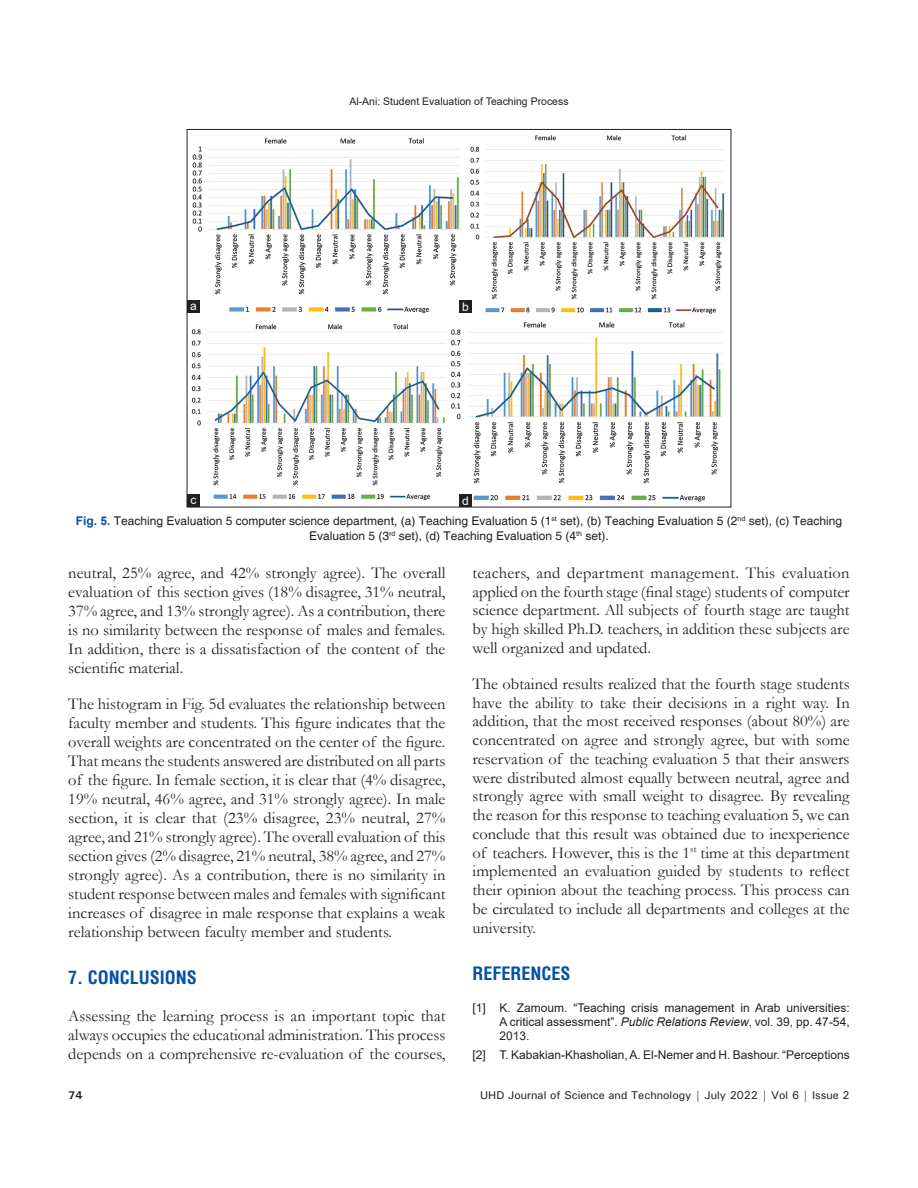
<style>
.page{position:relative;width:918px;height:1188px;background:#fff}
.page>*{position:absolute;margin:0;border:0;box-sizing:border-box;transform-origin:0 0}
.t1{font:700 condensed 18px "Helvetica";color:#0551a4}
.TX{font:16.5px/19px "Garamond";color:#231f20;text-align:justify}
.REF{font:12px/14.4px "Arial";color:#231f20;text-align:justify}
.FGC{font:12px/15px "Helvetica";color:#231f20;text-align:center}
.LABEL{font:12px "Arial";color:#fff}
.t2{font:500 11.25px "Univers";color:#231f20}
.t3{font:700 11.25px "Univers";color:#231f20}
.t4{font:10.5px "Arial";color:#231f20}
.s1{font-weight:700;color:#0551a4}
.s2{font-style:italic}
</style>
<div class="page">
<img style="left:191px;top:135px;width:535px;height:367px">
<div style="left:459px;top:494px;width:13px;height:13px;background:#231f20"></div>
<div style="left:187px;top:494px;width:13px;height:13px;background:#231f20"></div>
<div style="left:459px;top:300px;width:13px;height:13px;background:#231f20"></div>
<div style="left:187px;top:300px;width:13px;height:13px;background:#231f20"></div>
<p class="t4" style="left:349px;top:94px;width:221px">Al-Ani: Student Evaluation of Teaching Process</p>
<p class="LABEL" style="left:190px;top:297px;width:8px">a</p>
<p class="LABEL" style="left:462px;top:299px;width:8px">b</p>
<p class="LABEL" style="left:191px;top:491px;width:7px">c</p>
<p class="LABEL" style="left:462px;top:493px;width:8px">d</p>
<p class="FGC" style="left:76px;top:514px;width:768px"><span class="s1">Fig. 5.</span> Teaching Evaluation 5 computer science department, (a) Teaching Evaluation 5 (1<sup>st</sup> set), (b) Teaching Evaluation 5 (2<sup>nd</sup> set), (c) Teaching<br>Evaluation 5 (3<sup>rd</sup> set), (d) Teaching Evaluation 5 (4<sup>th</sup> set).</p>
<p class="TX" style="left:68px;top:563px;width:379px">neutral, 25% agree, and 42% strongly agree). The overall evaluation of this section gives (18% disagree, 31% neutral, 37% agree, and 13% strongly agree). As a contribution, there is no similarity between the response of males and females.<br>In addition, there is a dissatisfaction of the content of the scientific material.</p>
<p class="TX" style="left:68px;top:694px;width:379px">The histogram in Fig. 5d evaluates the relationship between faculty member and students. This figure indicates that the overall weights are concentrated on the center of the figure.<br>That means the students answered are distributed on all parts of the figure. In female section, it is clear that (4% disagree, 19% neutral, 46% agree, and 31% strongly agree). In male section, it is clear that (23% disagree, 23% neutral, 27% agree, and 21% strongly agree). The overall evaluation of this section gives (2% disagree, 21% neutral, 38% agree, and 27% strongly agree). As a contribution, there is no similarity in student response between males and females with significant increases of disagree in male response that explains a weak relationship between faculty member and students.</p>
<h1 class="t1" style="left:68px;top:966px;width:130px">7. CONCLUSIONS</h1>
<p class="TX" style="left:68px;top:1006px;width:379px">Assessing the learning process is an important topic that always occupies the educational administration. This process depends on a comprehensive re-evaluation of the courses,</p>
<p class="TX" style="left:472px;top:563px;width:379px">teachers, and department management. This evaluation applied on the fourth stage (final stage) students of computer science department. All subjects of fourth stage are taught by high skilled Ph.D. teachers, in addition these subjects are well organized and updated.</p>
<p class="TX" style="left:472px;top:674px;width:379px">The obtained results realized that the fourth stage students have the ability to take their decisions in a right way. In addition, that the most received responses (about 80%) are concentrated on agree and strongly agree, but with some reservation of the teaching evaluation 5 that their answers were distributed almost equally between neutral, agree and strongly agree with small weight to disagree. By revealing the reason for this response to teaching evaluation 5, we can conclude that this result was obtained due to inexperience of teachers. However, this is the 1<sup>st</sup> time at this department implemented an evaluation guided by students to reflect their opinion about the teaching process. This process can be circulated to include all departments and colleges at the university.</p>
<h1 class="t1" style="left:472px;top:961px;width:100px">REFERENCES</h1>
<p class="REF" style="left:499px;top:1000px;width:352px;text-indent:-27px">[1] K. Zamoum. “Teaching crisis management in Arab universities:<br>A critical assessment”. <span class="s2">Public Relations Review</span>, vol. 39, pp. 47-54, 2013.</p>
<p class="REF" style="left:472px;top:1047px;width:379px">[2] T. Kabakian-Khasholian, A. El-Nemer and H. Bashour. “Perceptions</p>
<p class="t3" style="left:68px;top:1088px;width:16px">74</p>
<p class="t2" style="left:480px;top:1088px;width:371px">UHD Journal of Science and Technology | July 2022 | Vol 6 | Issue 2</p>
</div>
